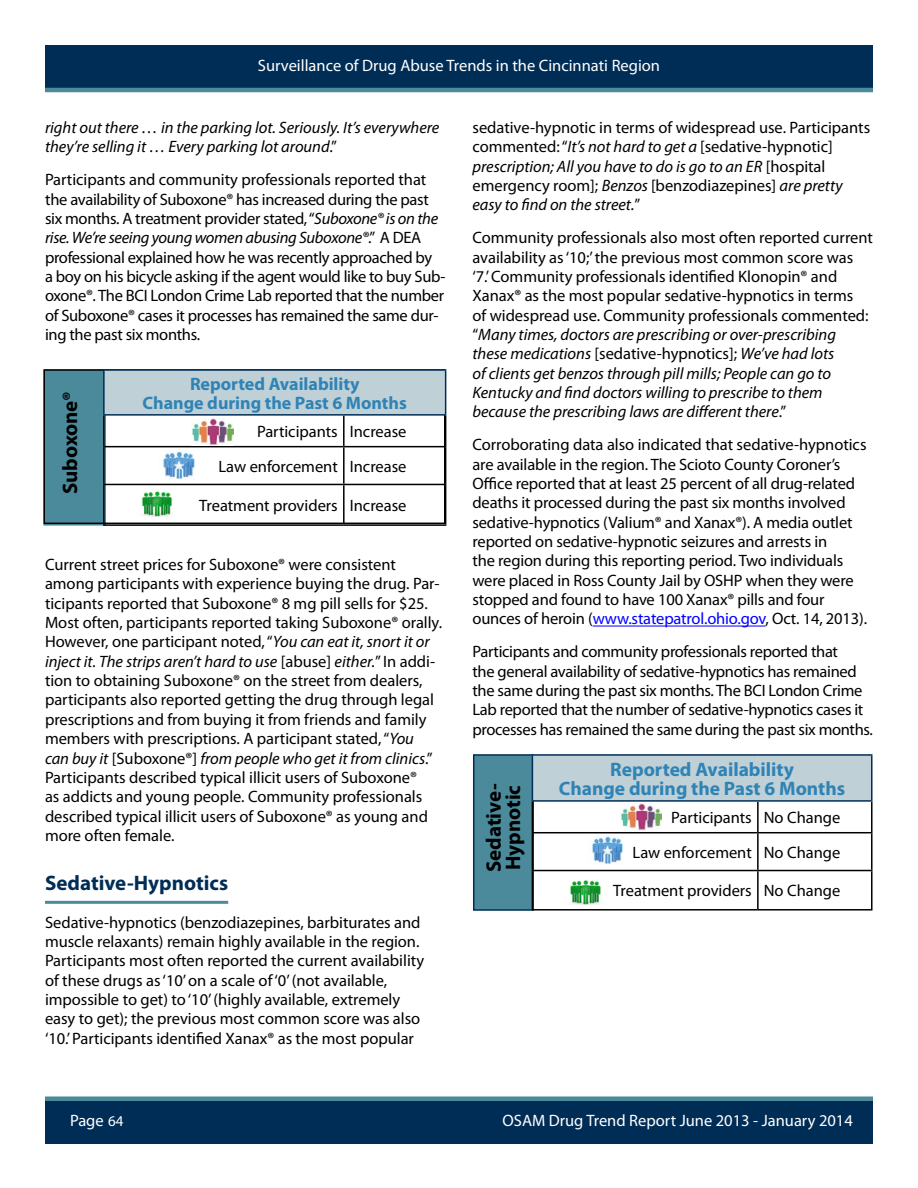
<style>
.page{position:relative;width:918px;height:1188px;background:#fff}
.page>*{position:absolute;margin:0;border:0;box-sizing:border-box;transform-origin:0 0}
.t1{font:700 21px/19.4px "Myriad Pro";color:#000}
.t2{font:700 21px "Myriad Pro";color:#002d56}
.t3{font:700 19.5px/19.4px "Myriad Pro";color:#2f83b5;text-align:center}
.t4{font:700 18px/19.4px "Myriad Pro";color:#2f83b5;text-align:center}
.t5{font:16.5px/19.4px "Myriad Pro";color:#000}
.t6{font:16.5px/19.4px "Myriad Pro";letter-spacing:-.02em;color:#000}
.t7{font:16.5px "Myriad Pro";color:#fff}
.t8{font:italic 16.5px/19.4px "Myriad Pro";color:#000}
.s1{font-style:normal}
.s2{font-style:italic}
.s3{color:#00f}
.s4{font-size:15px}
</style>
<div class="page">
<div style="left:45px;top:1099px;width:828px;height:45px;background:#002d56"></div>
<div style="left:45px;top:45px;width:828px;height:45px;background:#002d56"></div>
<hr style="left:45px;top:88px;width:828px;height:4px;background:#4a8a9b">
<div style="left:45px;top:1096px;width:828px;height:5px;background:#4a8a9b"></div>
<hr style="left:45px;top:901px;width:183px;height:3px;background:#4a8a9b">
<hr style="left:593px;top:626px;width:173px;height:1px;background:#00f">
<div style="left:473px;top:754px;width:61px;height:157px;background:#4a8a9b;border:2px solid #002d56"></div>
<div style="left:532px;top:755px;width:340px;height:46px;background:#bfd0d7"></div>
<hr style="left:532px;top:802px;width:1px;height:30px;background:#000">
<hr style="left:757px;top:802px;width:2px;height:30px;background:#000">
<hr style="left:871px;top:802px;width:2px;height:30px;background:#000">
<hr style="left:532px;top:832px;width:226px;height:1px;background:#000">
<hr style="left:532px;top:833px;width:1px;height:37px;background:#000">
<hr style="left:758px;top:832px;width:115px;height:1px;background:#000">
<hr style="left:757px;top:833px;width:2px;height:37px;background:#000">
<hr style="left:871px;top:833px;width:2px;height:37px;background:#000">
<hr style="left:532px;top:870px;width:226px;height:1px;background:#000">
<hr style="left:532px;top:871px;width:1px;height:38px;background:#000">
<hr style="left:758px;top:870px;width:115px;height:1px;background:#000">
<hr style="left:757px;top:871px;width:2px;height:38px;background:#000">
<hr style="left:871px;top:871px;width:2px;height:38px;background:#000">
<hr style="left:532px;top:909px;width:226px;height:2px;background:#000">
<hr style="left:758px;top:909px;width:115px;height:2px;background:#000">
<hr style="left:532px;top:754px;width:226px;height:2px;background:#002d56">
<hr style="left:532px;top:756px;width:1px;height:44px;background:#002d56">
<hr style="left:758px;top:754px;width:115px;height:2px;background:#002d56">
<hr style="left:871px;top:756px;width:2px;height:44px;background:#002d56">
<hr style="left:532px;top:800px;width:226px;height:2px;background:#002d56">
<hr style="left:758px;top:800px;width:115px;height:2px;background:#002d56">
<img style="left:620px;top:803px;width:42px;height:28px">
<img style="left:588px;top:836px;width:35px;height:29px">
<img style="left:570px;top:880px;width:31px;height:24px">
<div style="left:44px;top:369px;width:62px;height:157px;background:#4a8a9b;border:3px solid #4a8a9b"></div>
<div style="left:44px;top:369px;width:402px;height:155px;border:2px solid #000"></div>
<div style="left:104px;top:370px;width:342px;height:45px;background:#bfd0d7"></div>
<hr style="left:103px;top:416px;width:2px;height:30px;background:#000">
<hr style="left:343px;top:416px;width:2px;height:30px;background:#000">
<hr style="left:445px;top:416px;width:1px;height:30px;background:#000">
<hr style="left:103px;top:446px;width:241px;height:1px;background:#000">
<hr style="left:103px;top:447px;width:2px;height:37px;background:#000">
<hr style="left:344px;top:446px;width:102px;height:1px;background:#000">
<hr style="left:343px;top:447px;width:2px;height:37px;background:#000">
<hr style="left:445px;top:447px;width:1px;height:37px;background:#000">
<hr style="left:103px;top:484px;width:241px;height:1px;background:#000">
<hr style="left:103px;top:485px;width:2px;height:39px;background:#000">
<hr style="left:344px;top:484px;width:102px;height:1px;background:#000">
<hr style="left:343px;top:485px;width:2px;height:39px;background:#000">
<hr style="left:445px;top:485px;width:1px;height:39px;background:#000">
<hr style="left:103px;top:524px;width:241px;height:2px;background:#000">
<hr style="left:344px;top:524px;width:102px;height:2px;background:#000">
<hr style="left:103px;top:369px;width:241px;height:2px;background:#002d56">
<hr style="left:103px;top:371px;width:2px;height:43px;background:#002d56">
<hr style="left:344px;top:369px;width:102px;height:2px;background:#002d56">
<hr style="left:445px;top:371px;width:1px;height:43px;background:#002d56">
<hr style="left:103px;top:414px;width:241px;height:2px;background:#002d56">
<hr style="left:344px;top:414px;width:102px;height:2px;background:#002d56">
<img style="left:192px;top:418px;width:41px;height:28px">
<img style="left:159px;top:451px;width:36px;height:29px">
<img style="left:141px;top:491px;width:31px;height:25px">
<p class="t7" style="left:258px;top:55px;width:404px">Surveillance of Drug Abuse Trends in the Cincinnati Region</p>
<p class="t8" style="left:45px;top:118px;width:396px">right out there … in the parking lot. Seriously. It’s everywhere they’re selling it … Every parking lot around<span class="s1">.”</span></p>
<p class="t6" style="left:45px;top:170px;width:402px">Participants and community professionals reported that the availability of Suboxone® has increased during the past six months. A treatment provider stated, “<span class="s2">Suboxone® is on the rise. We’re seeing young women abusing Suboxone®</span>.” A DEA professional explained how he was recently approached by<br>a boy on his bicycle asking if the agent would like to buy Sub&shy;oxone®. The BCI London Crime Lab reported that the number of Suboxone® cases it processes has remained the same dur&shy;ing the past six months.</p>
<p class="t1" style="left:60px;top:494px;width:105px;rotate:-90deg">Suboxone®</p>
<p class="t4" style="left:143px;top:373px;width:266px">Reported Availability<br>Change during the Past 6 Months</p>
<p class="t5" style="left:219px;top:414px;width:189px;line-height:34.8px;text-align:right">Participants Increase<br>Law enforcement Increase</p>
<p class="t5" style="left:199px;top:496px;width:209px">Treatment providers Increase</p>
<p class="t5" style="left:45px;top:554px;width:399px">Current street prices for Suboxone® were consistent among participants with experience buying the drug. Par&shy;ticipants reported that Suboxone® 8 mg pill sells for $25.<br>Most often, participants reported taking Suboxone® orally.<br>However, one participant noted, “<span class="s2">You can eat it, snort it or inject it. The strips aren’t hard to use</span> [abuse] <span class="s2">either.</span>” In addi&shy;tion to obtaining Suboxone® on the street from dealers, participants also reported getting the drug through legal prescriptions and from buying it from friends and family members with prescriptions. A participant stated, “<span class="s2">You can buy it</span> [Suboxone®] <span class="s2">from people who get it from clinics</span>.” Participants described typical illicit users of Suboxone®<br>as addicts and young people. Community professionals described typical illicit users of Suboxone® as young and more often female.</p>
<p class="t2" style="left:45px;top:870px;width:185px">Sedative-Hypnotics</p>
<p class="t5" style="left:45px;top:912px;width:381px">Sedative-hypnotics (benzodiazepines, barbiturates and muscle relaxants) remain highly available in the region.<br>Participants most often reported the current availability of these drugs as ‘10’ on a scale of ‘0’ (not available, impossible to get) to ‘10’ (highly available, extremely easy to get); the previous most common score was also ‘10.’ Participants identified Xanax® as the most popular</p>
<p class="t5" style="left:472px;top:118px;width:399px">sedative-hypnotic in terms of widespread use. Participants commented: “<span class="s2">It’s not hard to get a</span> [sedative-hypnotic] <span class="s2">prescription; All you have to do is go to an ER</span> [hospital emergency room]; <span class="s2">Benzos</span> [benzodiazepines] <span class="s2">are pretty easy to find on the street.</span>”</p>
<p class="t5" style="left:472px;top:228px;width:402px">Community professionals also most often reported current availability as ‘10;’ the previous most common score was ‘7.’ Community professionals identified Klonopin® and Xanax® as the most popular sedative-hypnotics in terms<br>of widespread use. Community professionals commented: “<span class="s2">Many times, doctors are prescribing or over-prescribing these medications</span> [sedative-hypnotics]; <span class="s2">We’ve had lots<br>of clients get benzos through pill mills; People can go to Kentucky and find doctors willing to prescribe to them because the prescribing laws are different there</span>.”</p>
<p class="t5" style="left:472px;top:435px;width:396px">Corroborating data also indicated that sedative-hypnotics are available in the region. The Scioto County Coroner’s Office reported that at least 25 percent of all drug-related deaths it processed during the past six months involved sedative-hypnotics (Valium® and Xanax®). A media outlet reported on sedative-hypnotic seizures and arrests in<br>the region during this reporting period. Two individuals were placed in Ross County Jail by OSHP when they were stopped and found to have 100 Xanax® pills and four ounces of heroin (<span class="s3">www.statepatrol.ohio.gov</span>, Oct. 14, 2013).</p>
<p class="t6" style="left:472px;top:642px;width:402px">Participants and community professionals reported that<br>the general availability of sedative-hypnotics has remained the same during the past six months. The BCI London Crime Lab reported that the number of sedative-hypnotics cases it processes has remained the same during the past six months.</p>
<p class="t3" style="left:559px;top:759px;width:288px">Reported Availability<br>Change during the Past 6 Months</p>
<p class="t5" style="left:633px;top:800px;width:209px;line-height:34.8px;text-align:right">Participants No Change<br>Law enforcement No Change</p>
<p class="t5" style="left:613px;top:881px;width:229px">Treatment providers No Change</p>
<p class="t1" style="left:484px;top:872px;width:90px;rotate:-90deg">Sedative-<br>Hypnotic</p>
<p class="t7" style="left:70px;top:1111px;width:55px">Page <span class="s4">64</span></p>
<p class="t7" style="left:503px;top:1111px;width:352px">OSAM Drug Trend Report June 2013 - January 2014</p>
</div>
